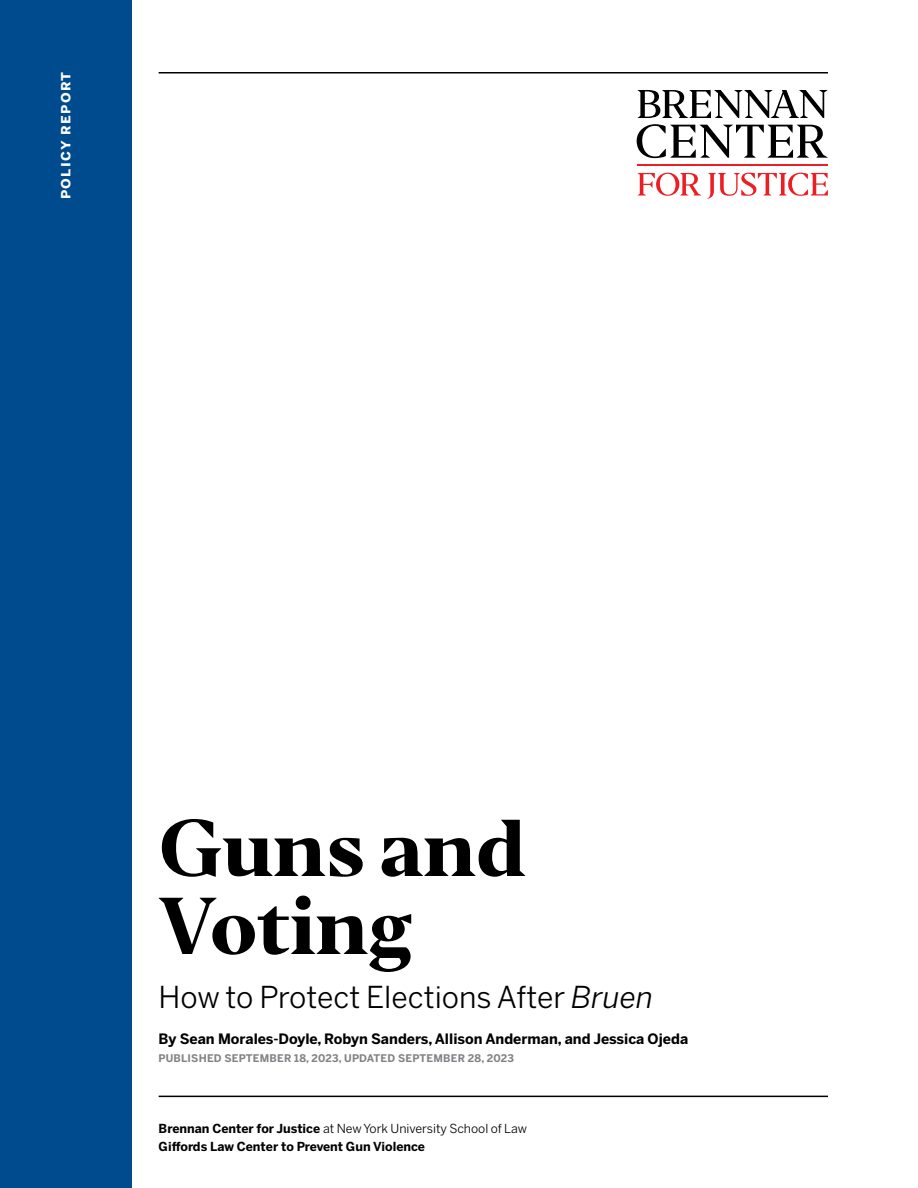
<style>
.page{position:relative;width:918px;height:1188px;background:#fff}
.page>*{position:absolute;margin:0;border:0;box-sizing:border-box;transform-origin:0 0}
.t1{font:800 75px/78px "Editor";letter-spacing:-.015em;color:#000}
.t2{font:30px "Benton Sans";color:#000}
.t3{font:700 15.75px "Benton Sans";letter-spacing:.08em;color:#fff}
.t4{font:700 14.25px "Benton Sans";color:#000}
.t5{font:700 12.3px/18px "Benton Sans";color:#000}
.t6{font:700 10.5px "Benton Sans";letter-spacing:.02em;color:#808285}
.s1{font-style:italic}
.s2{font-weight:400}
</style>
<div class="page">
<svg style="left:638px;top:90px;width:189px;height:28px"></svg>
<svg style="left:638px;top:173px;width:63px;height:23px"></svg>
<svg style="left:707px;top:173px;width:121px;height:26px"></svg>
<svg style="left:637px;top:124px;width:191px;height:34px"></svg>
<hr style="left:638px;top:164px;width:190px;height:2px;background:#ed1d24">
<div style="left:0;top:0;width:132px;height:1188px;background:#004b8d"></div>
<hr style="left:159px;top:72px;width:669px;height:2px;background:#000">
<hr style="left:159px;top:1096px;width:669px;height:1px;background:#000">
<p class="t3" style="left:55px;top:199px;width:129px;rotate:-90deg">policy report</p>
<h1 class="t1" style="left:159px;top:811px;width:369px">Guns and<br>Voting</h1>
<h2 class="t2" style="left:159px;top:979px;width:496px">How to Protect Elections After <span class="s1">Bruen</span></h2>
<p class="t4" style="left:159px;top:1030px;width:531px">By Sean Morales-Doyle, Robyn Sanders, Allison Anderman, and Jessica Ojeda</p>
<p class="t6" style="left:159px;top:1052px;width:357px">PUBLISHED SEPTEMBER 18, 2023, UPDATED SEPTEMBER 28, 2023</p>
<p class="t5" style="left:159px;top:1120px;width:370px">Brennan Center for Justice <span class="s2">at New York University School of Law<br></span>Giffords Law Center to Prevent Gun Violence</p>
</div>
